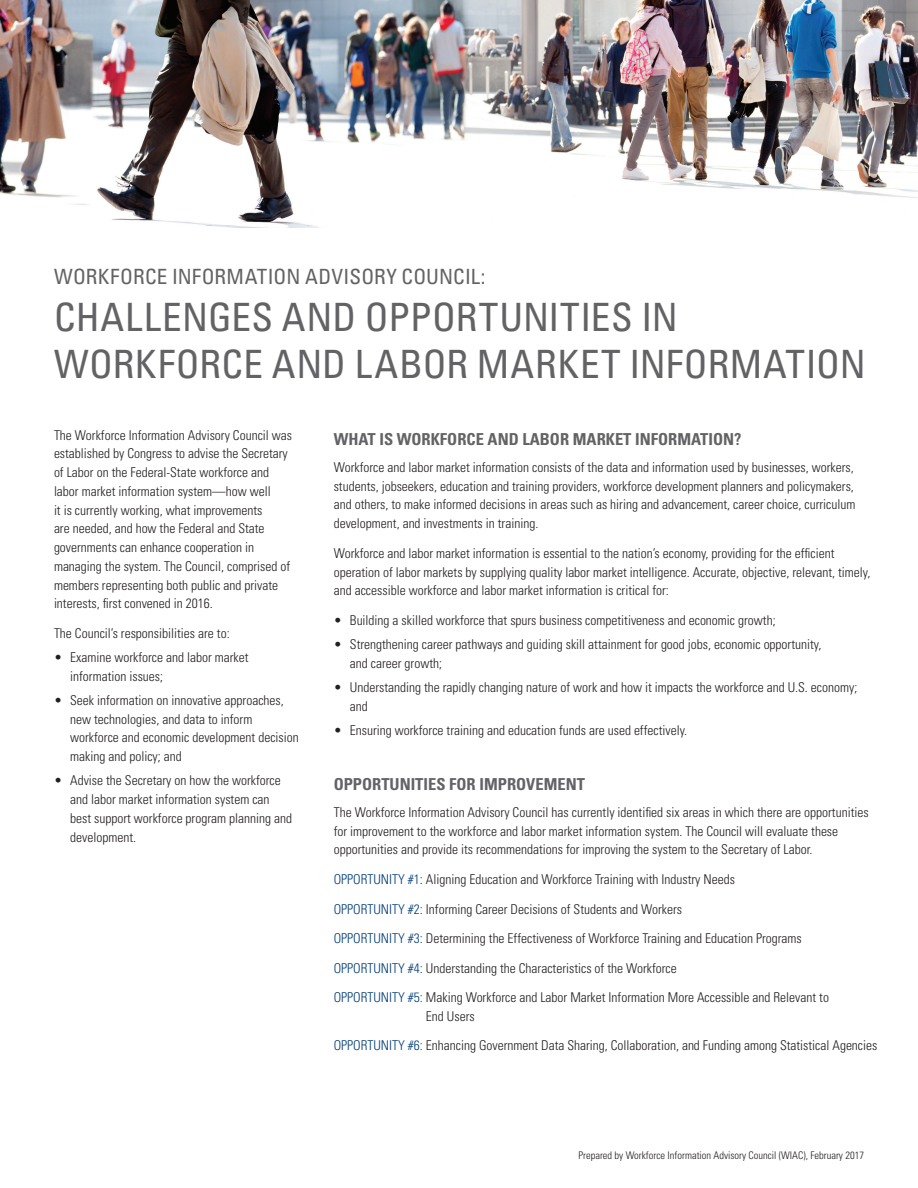
<style>
.page{position:relative;width:918px;height:1188px;background:#fff}
.page>*{position:absolute;margin:0;border:0;box-sizing:border-box;transform-origin:0 0}
.t1{font:condensed 39px/46.8px "Univers LT Std";letter-spacing:.01em;color:#636366}
.t2{font:condensed 21px "Univers LT Std";letter-spacing:.005em;color:#636366}
.t3{font:700 condensed 16.5px "Univers LT Std";color:#636366}
.t4{font:300 condensed 13.5px/18.8px "Univers LT Std";color:#231f20}
.t5{font:300 condensed 10.5px "Univers LT Std";color:#231f20}
.s1{color:#003d78}
</style>
<div class="page">
<img style="left:0;top:0;width:918px;height:228px">
<h2 class="t2" style="left:54px;top:263px;width:433px">WORKFORCE INFORMATION ADVISORY COUNCIL:</h2>
<h1 class="t1" style="left:54px;top:293px;width:813px">CHALLENGES AND OPPORTUNITIES IN<br>WORKFORCE AND LABOR MARKET INFORMATION</h1>
<p class="t4" style="left:54px;top:425px;width:240px">The Workforce Information Advisory Council was established by Congress to advise the Secretary of Labor on the Federal-State workforce and labor market information system—how well<br>it is currently working, what improvements<br>are needed, and how the Federal and State governments can enhance cooperation in managing the system. The Council, comprised of members representing both public and private interests, first convened in 2016.</p>
<p class="t4" style="left:54px;top:624px;width:177px">The Council’s responsibilities are to:</p>
<p class="t4" style="left:70px;top:648px;width:180px;text-indent:-16px">• Examine workforce and labor market information issues;</p>
<p class="t4" style="left:70px;top:691px;width:230px;text-indent:-16px">• Seek information on innovative approaches, new technologies, and data to inform workforce and economic development decision making and policy; and</p>
<p class="t4" style="left:70px;top:771px;width:223px;text-indent:-16px">• Advise the Secretary on how the workforce and labor market information system can best support workforce program planning and development.</p>
<p class="t3" style="left:334px;top:429px;width:409px">WHAT IS WORKFORCE AND LABOR MARKET INFORMATION?</p>
<p class="t4" style="left:334px;top:458px;width:523px">Workforce and labor market information consists of the data and information used by businesses, workers, students, jobseekers, education and training providers, workforce development planners and policymakers, and others, to make informed decisions in areas such as hiring and advancement, career choice, curriculum development, and investments in training.</p>
<p class="t4" style="left:334px;top:544px;width:538px">Workforce and labor market information is essential to the nation’s economy, providing for the efficient operation of labor markets by supplying quality labor market intelligence. Accurate, objective, relevant, timely, and accessible workforce and labor market information is critical for:</p>
<p class="t4" style="left:334px;top:611px;width:443px">• Building a skilled workforce that spurs business competitiveness and economic growth;</p>
<p class="t4" style="left:350px;top:635px;width:473px;text-indent:-16px">• Strengthening career pathways and guiding skill attainment for good jobs, economic opportunity, and career growth;</p>
<p class="t4" style="left:350px;top:678px;width:509px;text-indent:-16px">• Understanding the rapidly changing nature of work and how it impacts the workforce and U.S. economy; and</p>
<p class="t4" style="left:334px;top:721px;width:355px">• Ensuring workforce training and education funds are used effectively.</p>
<p class="t3" style="left:334px;top:774px;width:253px">OPPORTUNITIES FOR IMPROVEMENT</p>
<p class="t4" style="left:334px;top:803px;width:536px">The Workforce Information Advisory Council has currently identified six areas in which there are opportunities for improvement to the workforce and labor market information system. The Council will evaluate these opportunities and provide its recommendations for improving the system to the Secretary of Labor.</p>
<p class="t4" style="left:334px;top:864px;width:497px;line-height:29.5px"><span class="s1">OPPORTUNITY #1:</span> Aligning Education and Workforce Training with Industry Needs<br><span class="s1">OPPORTUNITY #2:</span> Informing Career Decisions of Students and Workers<br><span class="s1">OPPORTUNITY #3:</span> Determining the Effectiveness of Workforce Training and Education Programs <span class="s1">OPPORTUNITY #4:</span> Understanding the Characteristics of the Workforce<br><span class="s1">OPPORTUNITY #5:</span> Making Workforce and Labor Market Information More Accessible and Relevant to</p>
<p class="t4" style="left:334px;top:1001px;width:545px;line-height:29.5px;text-indent:92px">End Users<br><span class="s1">OPPORTUNITY #6:</span> Enhancing Government Data Sharing, Collaboration, and Funding among Statistical Agencies</p>
<p class="t5" style="left:578px;top:1149px;width:287px">Prepared by Workforce Information Advisory Council (WIAC), February 2017</p>
</div>
